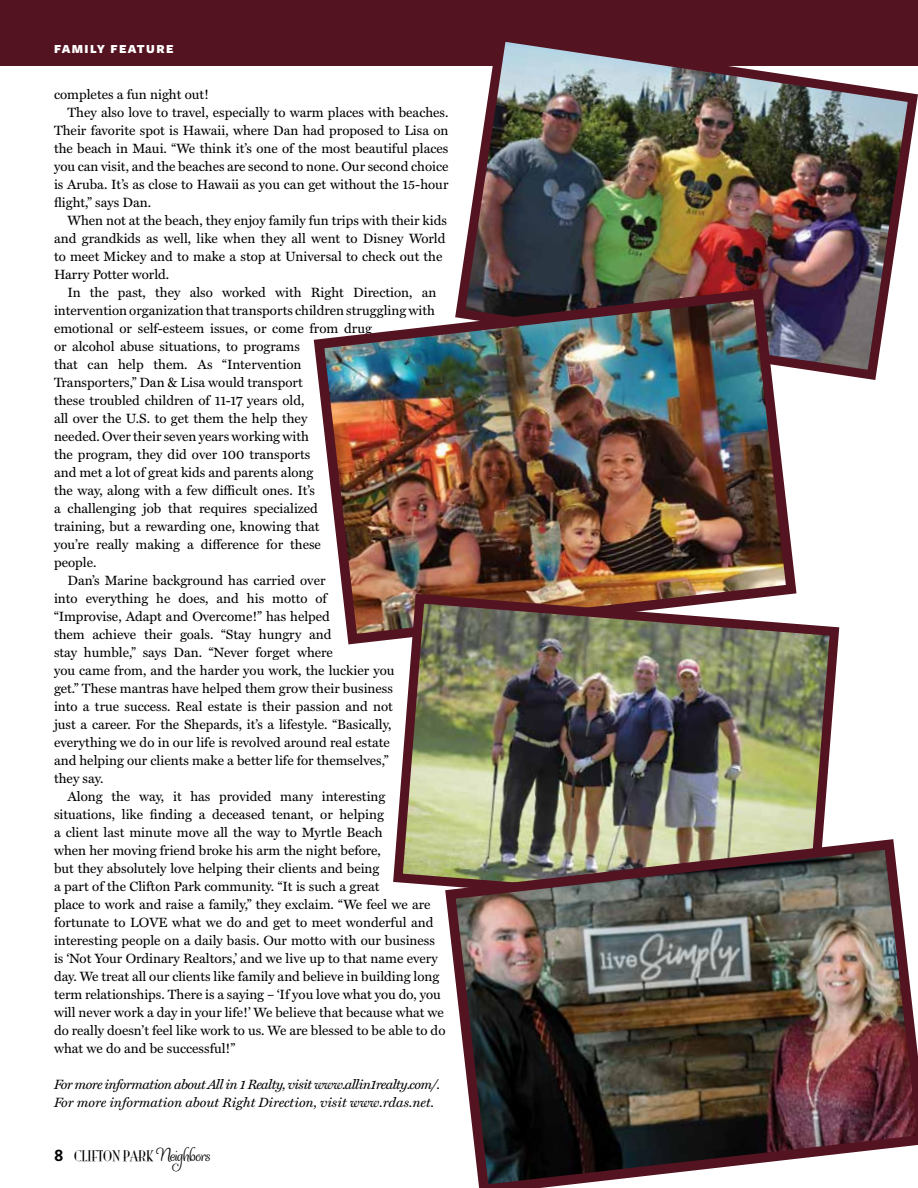
<style>
.page{position:relative;width:918px;height:1188px;background:#fff}
.page>*{position:absolute;margin:0;border:0;box-sizing:border-box;transform-origin:0 0}
.t1{font:13.5px "Miller Text";color:#000}
.t2{font:italic 13.5px/18px "Miller Text";letter-spacing:-.04em;color:#000}
.t3{font:13.5px "Mona Lisa Solid ITCTT";color:#000}
.t4{font:900 12.75px "Freight Sans Pro";letter-spacing:.105em;color:#fff}
.s1{font-family:"Brandon Grotesque";font-weight:700;font-size:16.5px}
.s2{font-family:"Ladybird";font-size:19.5px}
</style>
<div class="page">
<div style="left:0;top:0;width:918px;height:65px;background:#541320"></div>
<img style="left:450px;top:42px;width:468px;height:338px">
<img style="left:313px;top:283px;width:489px;height:362px">
<img style="left:388px;top:589px;width:452px;height:297px">
<img style="left:440px;top:834px;width:478px;height:354px">
<p class="t4" style="left:54px;top:40px;width:121px">FAMILY FEATURE</p>
<p class="t1" style="left:54px;top:84px;width:157px">completes a fun night out!</p>
<p class="t1" style="left:68px;top:102px;width:383px">They also love to travel, especially to warm places with beaches.</p>
<p class="t1" style="left:54px;top:120px;width:396px">Their favorite spot is Hawaii, where Dan had proposed to Lisa on</p>
<p class="t1" style="left:54px;top:138px;width:396px">the beach in Maui. “We think it’s one of the most beautiful places</p>
<p class="t1" style="left:54px;top:156px;width:396px">you can visit, and the beaches are second to none. Our second choice</p>
<p class="t1" style="left:54px;top:174px;width:396px">is Aruba. It’s as close to Hawaii as you can get without the 15-hour</p>
<p class="t1" style="left:54px;top:192px;width:99px">flight,” says Dan.</p>
<p class="t1" style="left:68px;top:210px;width:381px">When not at the beach, they enjoy family fun trips with their kids</p>
<p class="t1" style="left:54px;top:228px;width:393px">and grandkids as well, like when they all went to Disney World</p>
<p class="t1" style="left:54px;top:246px;width:390px">to meet Mickey and to make a stop at Universal to check out the</p>
<p class="t1" style="left:54px;top:264px;width:117px">Harry Potter world.</p>
<p class="t1" style="left:68px;top:282px;width:371px">In the past, they also worked with Right Direction, an</p>
<p class="t1" style="left:54px;top:300px;width:383px">intervention organization that transports children struggling with</p>
<p class="t1" style="left:54px;top:318px;width:319px">emotional or self-esteem issues, or come from drug</p>
<p class="t1" style="left:54px;top:336px;width:247px">or alcohol abuse situations, to programs</p>
<p class="t1" style="left:54px;top:354px;width:249px">that can help them. As “Intervention</p>
<p class="t1" style="left:54px;top:372px;width:251px">Transporters,” Dan &amp; Lisa would transport</p>
<p class="t1" style="left:54px;top:390px;width:252px">these troubled children of 11-17 years old,</p>
<p class="t1" style="left:54px;top:408px;width:255px">all over the U.S. to get them the help they</p>
<p class="t1" style="left:54px;top:426px;width:257px">needed. Over their seven years working with</p>
<p class="t1" style="left:54px;top:444px;width:258px">the program, they did over 100 transports</p>
<p class="t1" style="left:54px;top:462px;width:261px">and met a lot of great kids and parents along</p>
<p class="t1" style="left:54px;top:480px;width:263px">the way, along with a few difficult ones. It’s</p>
<p class="t1" style="left:54px;top:498px;width:266px">a challenging job that requires specialized</p>
<p class="t1" style="left:54px;top:516px;width:267px">training, but a rewarding one, knowing that</p>
<p class="t1" style="left:54px;top:534px;width:269px">you’re really making a difference for these</p>
<p class="t1" style="left:54px;top:552px;width:44px">people.</p>
<p class="t1" style="left:68px;top:570px;width:259px">Dan’s Marine background has carried over</p>
<p class="t1" style="left:54px;top:588px;width:274px">into everything he does, and his motto of</p>
<p class="t1" style="left:54px;top:606px;width:278px">“Improvise, Adapt and Overcome!” has helped</p>
<p class="t1" style="left:54px;top:624px;width:279px">them achieve their goals. “Stay hungry and</p>
<p class="t1" style="left:54px;top:642px;width:280px">stay humble,” says Dan. “Never forget where</p>
<p class="t1" style="left:54px;top:660px;width:342px">you came from, and the harder you work, the luckier you</p>
<p class="t1" style="left:54px;top:678px;width:340px">get.” These mantras have helped them grow their business</p>
<p class="t1" style="left:54px;top:696px;width:340px">into a true success. Real estate is their passion and not</p>
<p class="t1" style="left:54px;top:714px;width:339px">just a career. For the Shepards, it’s a lifestyle. “Basically,</p>
<p class="t1" style="left:54px;top:732px;width:337px">everything we do in our life is revolved around real estate</p>
<p class="t1" style="left:54px;top:750px;width:336px">and helping our clients make a better life for themselves,”</p>
<p class="t1" style="left:54px;top:768px;width:51px">they say.</p>
<p class="t1" style="left:68px;top:786px;width:319px">Along the way, it has provided many interesting</p>
<p class="t1" style="left:54px;top:804px;width:332px">situations, like finding a deceased tenant, or helping</p>
<p class="t1" style="left:54px;top:822px;width:330px">a client last minute move all the way to Myrtle Beach</p>
<p class="t1" style="left:54px;top:840px;width:329px">when her moving friend broke his arm the night before,</p>
<p class="t1" style="left:54px;top:858px;width:327px">but they absolutely love helping their clients and being</p>
<p class="t1" style="left:54px;top:876px;width:327px">a part of the Clifton Park community. “It is such a great</p>
<p class="t1" style="left:54px;top:894px;width:378px">place to work and raise a family,” they exclaim. “We feel we are</p>
<p class="t1" style="left:54px;top:912px;width:381px">fortunate to LOVE what we do and get to meet wonderful and</p>
<p class="t1" style="left:54px;top:930px;width:382px">interesting people on a daily basis. Our motto with our business</p>
<p class="t1" style="left:54px;top:948px;width:385px">is ‘Not Your Ordinary Realtors,’ and we live up to that name every</p>
<p class="t1" style="left:54px;top:965px;width:387px">day. We treat all our clients like family and believe in building long</p>
<p class="t1" style="left:54px;top:983px;width:389px">term relationships. There is a saying – ‘If you love what you do, you</p>
<p class="t1" style="left:54px;top:1001px;width:391px">will never work a day in your life!’ We believe that because what we</p>
<p class="t1" style="left:54px;top:1019px;width:393px">do really doesn’t feel like work to us. We are blessed to be able to do</p>
<p class="t1" style="left:54px;top:1037px;width:183px">what we do and be successful!”</p>
<p class="t2" style="left:54px;top:1074px;width:388px">For more information about All in 1 Realty, visit www.allin1realty.com/.<br>For more information about Right Direction, visit www.rdas.net.</p>
<p class="t3" style="left:54px;top:1146px;width:158px"><span class="s1">8</span> CLIFTON PARK <span class="s2">Neighbors</span></p>
</div>
